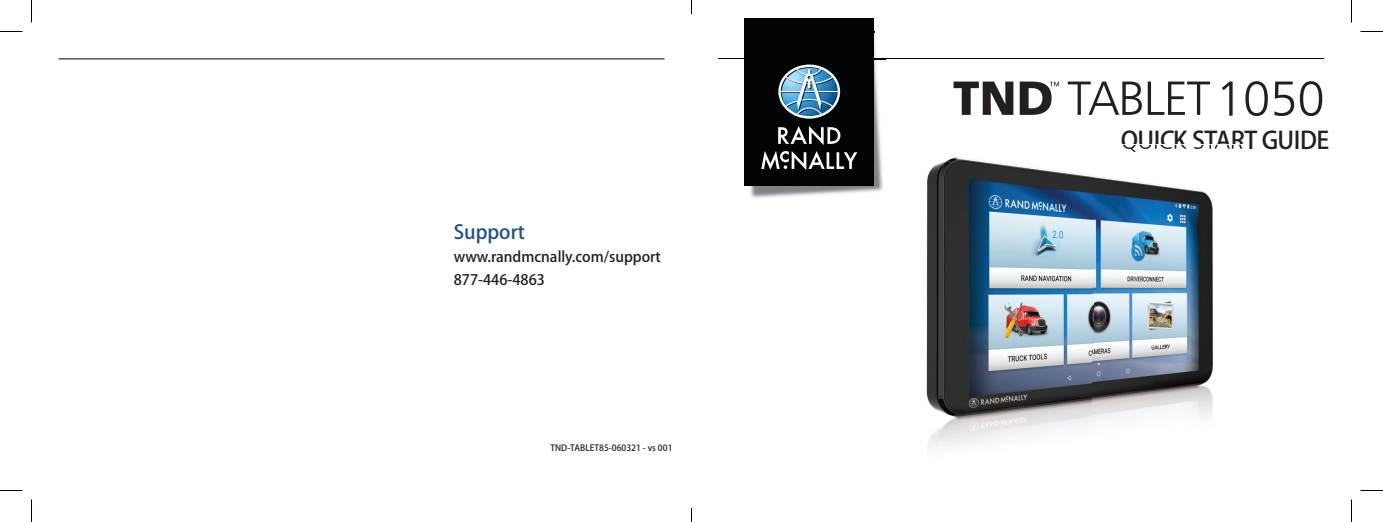
<style>
.page{position:relative;width:1383px;height:522px;background:#fff}
.page>*{position:absolute;margin:0;border:0;box-sizing:border-box;transform-origin:0 0}
.t1{font:300 24px "Frutiger";letter-spacing:-.02em;color:#231f20}
.t2{font:700 condensed 19.2px "Frutiger";color:#1f538b}
.t3{font:700 condensed 14.4px/23px "Frutiger";color:#231f20}
.t4{font:300 condensed 8.7px "Frutiger";color:#231f20}
</style>
<div class="page">
<hr style="left:718px;top:58px;width:606px;height:1px;background:#000001">
<div style="left:744px;top:18px;width:130px;height:14px;background:#010203"></div>
<img style="left:750px;top:31px;width:135px;height:167px">
<div style="left:744px;top:31px;width:130px;height:155px;background:#010203"></div>
<svg style="left:778px;top:126px;width:62px;height:19px"></svg>
<svg style="left:761px;top:151px;width:96px;height:19px"></svg>
<svg style="left:778px;top:65px;width:62px;height:54px"></svg>
<hr style="left:58px;top:58px;width:606px;height:1px;background:#000001">
<svg style="left:953px;top:82px;width:60px;height:33px"></svg>
<svg style="left:1019px;top:82px;width:40px;height:33px"></svg>
<svg style="left:1067px;top:82px;width:143px;height:33px"></svg>
<img style="left:926px;top:157px;width:287px;height:292px">
<img style="left:1123px;top:145px;width:119px;height:7px">
<svg style="left:0;top:31px;width:22px;height:1px"></svg>
<svg style="left:1360px;top:31px;width:23px;height:1px"></svg>
<svg style="left:0;top:490px;width:22px;height:1px"></svg>
<svg style="left:1360px;top:490px;width:23px;height:1px"></svg>
<svg style="left:31px;top:0;width:1px;height:22px"></svg>
<svg style="left:31px;top:500px;width:1px;height:22px"></svg>
<svg style="left:1351px;top:0;width:1px;height:22px"></svg>
<svg style="left:1351px;top:500px;width:1px;height:22px"></svg>
<svg style="left:691px;top:0;width:1px;height:14px"></svg>
<svg style="left:691px;top:508px;width:1px;height:14px"></svg>
<svg style="left:1222px;top:82px;width:10px;height:34px"></svg>
<svg style="left:1245px;top:81px;width:22px;height:35px"></svg>
<svg style="left:1274px;top:81px;width:48px;height:35px"></svg>
<h2 class="t2" style="left:454px;top:221px;width:73px">Support</h2>
<p class="t3" style="left:454px;top:246px;width:208px">www.randmcnally.com/support<br>877-446-4863</p>
<p class="t4" style="left:550px;top:443px;width:124px">TND-TABLET85-060321 - vs 001</p>
<h1 class="t1" style="left:1120px;top:126px;width:210px">QUICK START GUIDE</h1>
</div>
